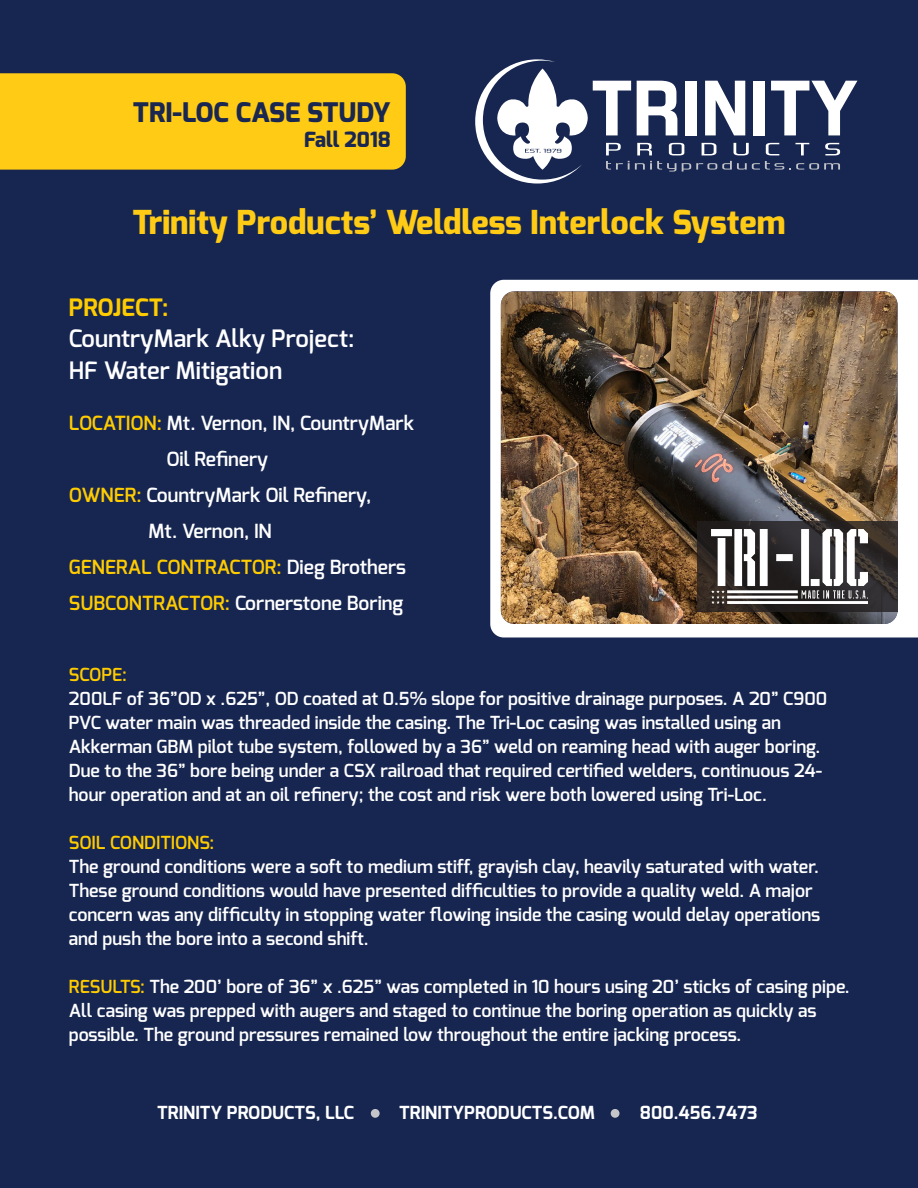
<style>
.page{position:relative;width:918px;height:1188px;background:#172651}
.page>*{position:absolute;margin:0;border:0;box-sizing:border-box;transform-origin:0 0}
.t1{font:800 33px "Exo";color:#ffcb14}
.t2{font:800 27px "Exo";color:#192751}
.t3{font:600 24px "Exo";color:#fff}
.t4{font:700 24px "Exo";color:#fc0}
.t5{font:800 21px "Exo";color:#192751}
.t6{font:600 19.5px "Exo";color:#fff}
.t7{font:600 19.5px "Exo";color:#fc0}
.t8{font:600 18px/24px "Exo";color:#fff}
.t9{font:700 18px "Exo";color:#fff}
.t10{font:600 18px "Exo";color:#fc0}
.s1{color:#fc0}
.s2{color:#fff}
</style>
<div class="page">
<div style="left:490px;top:280px;width:428px;height:358px;background:#fff"></div>
<img style="left:501px;top:291px;width:397px;height:333px">
<svg style="left:475px;top:59px;width:382px;height:125px"></svg>
<div style="left:371px;top:1109px;width:9px;height:9px;background:#c4c5c9;border-radius:50%"></div>
<div style="left:611px;top:1109px;width:9px;height:9px;background:#c4c5c9;border-radius:50%"></div>
<div style="left:0;top:73px;width:406px;height:97px;background:#ffcb14"></div>
<svg style="left:697px;top:521px;width:201px;height:91px;background:#302a27"></svg>
<img style="left:711px;top:529px;width:157px;height:75px">
<p class="t2" style="left:133px;top:95px;width:260px">TRI-LOC CASE STUDY</p>
<p class="t5" style="left:304px;top:126px;width:88px">Fall 2018</p>
<p class="t1" style="left:133px;top:201px;width:654px">Trinity Products’ Weldless Interlock System</p>
<p class="t4" style="left:69px;top:292px;width:101px">PROJECT:</p>
<p class="t3" style="left:69px;top:323px;width:287px">CountryMark Alky Project:</p>
<p class="t3" style="left:69px;top:355px;width:215px">HF Water Mitigation</p>
<p class="t6" style="left:69px;top:410px;width:347px"><span class="s1">LOCATION:</span> Mt. Vernon, IN, CountryMark</p>
<p class="t6" style="left:166px;top:446px;width:103px">Oil Refinery</p>
<p class="t6" style="left:69px;top:482px;width:304px"><span class="s1">OWNER:</span> CountryMark Oil Refinery,</p>
<p class="t6" style="left:148px;top:518px;width:125px">Mt. Vernon, IN</p>
<p class="t7" style="left:69px;top:554px;width:339px">GENERAL CONTRACTOR: <span class="s2">Dieg Brothers</span></p>
<p class="t6" style="left:69px;top:590px;width:336px"><span class="s1">SUBCONTRACTOR:</span> Cornerstone Boring</p>
<p class="t10" style="left:69px;top:663px;width:60px">SCOPE:</p>
<p class="t8" style="left:69px;top:687px;width:760px">200LF of 36”OD x .625”, OD coated at 0.5% slope for positive drainage purposes. A 20” C900<br>PVC water main was threaded inside the casing. The Tri-Loc casing was installed using an Akkerman GBM pilot tube system, followed by a 36” weld on reaming head with auger boring.<br>Due to the 36” bore being under a CSX railroad that required certified welders, continuous 24- hour operation and at an oil refinery; the cost and risk were both lowered using Tri-Loc.</p>
<p class="t10" style="left:69px;top:831px;width:147px">SOIL CONDITIONS:</p>
<p class="t8" style="left:69px;top:855px;width:753px">The ground conditions were a soft to medium stiff, grayish clay, heavily saturated with water.<br>These ground conditions would have presented difficulties to provide a quality weld. A major concern was any difficulty in stopping water flowing inside the casing would delay operations and push the bore into a second shift.</p>
<p class="t8" style="left:69px;top:975px;width:782px"><span class="s1">RESULTS:</span> The 200’ bore of 36” x .625” was completed in 10 hours using 20’ sticks of casing pipe.<br>All casing was prepped with augers and staged to continue the boring operation as quickly as possible. The ground pressures remained low throughout the entire jacking process.</p>
<p class="t9" style="left:157px;top:1101px;width:198px">TRINITY PRODUCTS, LLC</p>
<p class="t9" style="left:399px;top:1101px;width:197px">TRINITYPRODUCTS.COM</p>
<p class="t9" style="left:640px;top:1101px;width:119px">800.456.7473</p>
</div>
